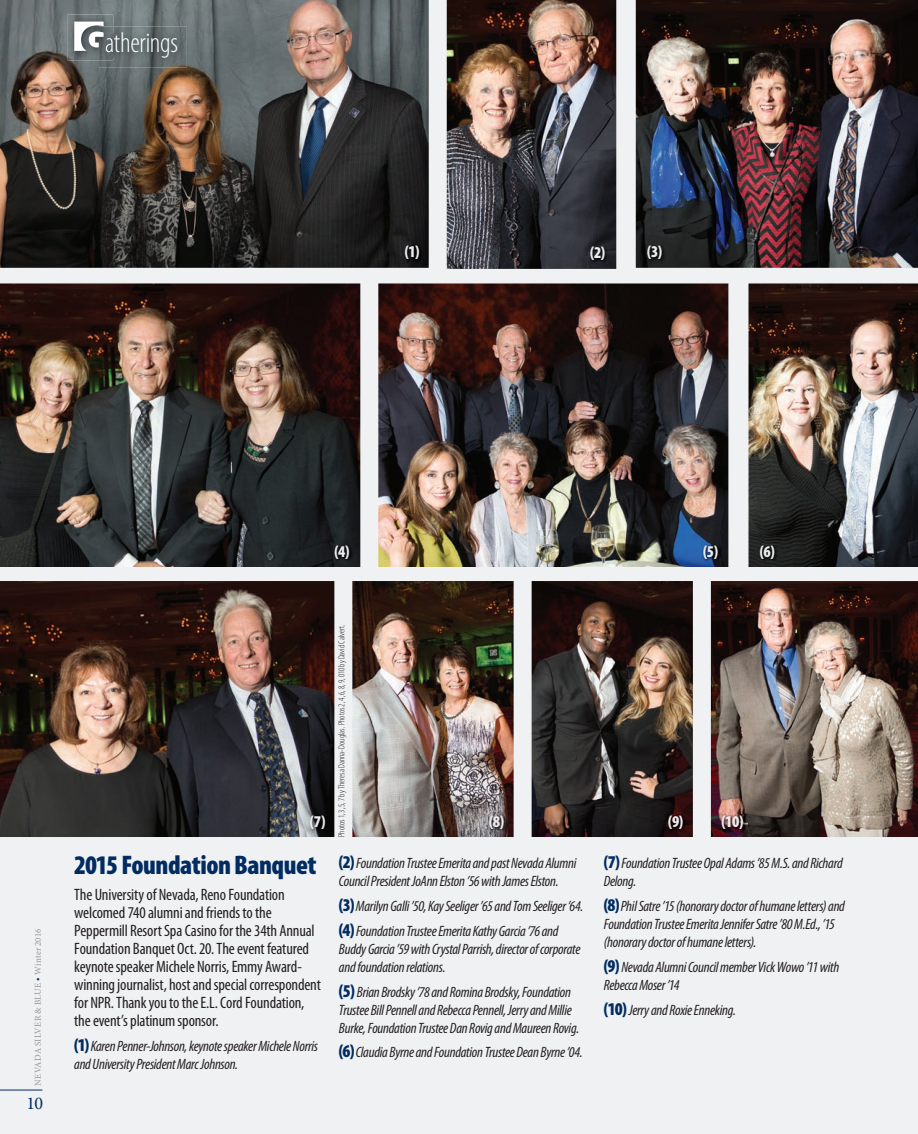
<style>
.page{position:relative;width:918px;height:1134px;background:#f0f1f2}
.page>*{position:absolute;margin:0;border:0;box-sizing:border-box;transform-origin:0 0}
.t1{font:300 condensed 28.5px "Myriad Pro";letter-spacing:-.01em;color:#fff}
.t2{font:900 condensed 27px "Myriad Pro";letter-spacing:-.02em;color:#002c62}
.t3{font:18px "Minion Pro";color:#002c62}
.t4{font:condensed 16.5px/18px "Myriad Pro";letter-spacing:-.01em;color:#231f20}
.t5{font:900 condensed 16.5px "Myriad Pro";color:#ececee}
.t6{font:italic condensed 15px/18px "Myriad Pro";letter-spacing:-.02em;color:#231f20}
.t7{font:300 condensed 9px "Myriad Pro";letter-spacing:.005em;color:#231f20}
.t8{font:9px "Minion Pro";letter-spacing:.02em;color:#939598}
.s1{color:#002c62}
.s2{font-weight:900;font-style:normal;font-size:18px;color:#002c62}
</style>
<div class="page">
<img style="left:0;top:283px;width:360px;height:284px">
<img style="left:0;top:581px;width:334px;height:256px">
<img style="left:352px;top:581px;width:162px;height:256px">
<img style="left:532px;top:581px;width:161px;height:256px">
<img style="left:711px;top:581px;width:207px;height:256px">
<img style="left:378px;top:283px;width:350px;height:284px">
<img style="left:702px;top:544px;width:20px;height:19px">
<img style="left:748px;top:283px;width:170px;height:284px">
<img style="left:758px;top:544px;width:20px;height:19px">
<img style="left:333px;top:544px;width:20px;height:19px">
<img style="left:0;top:0;width:429px;height:268px">
<img style="left:403px;top:244px;width:20px;height:19px">
<img style="left:636px;top:0;width:282px;height:268px">
<img style="left:646px;top:244px;width:20px;height:19px">
<img style="left:447px;top:0;width:169px;height:269px">
<img style="left:589px;top:245px;width:20px;height:20px">
<img style="left:308px;top:814px;width:21px;height:19px">
<img style="left:488px;top:814px;width:20px;height:19px">
<img style="left:667px;top:814px;width:20px;height:19px">
<img style="left:720px;top:814px;width:27px;height:19px">
<hr style="left:0;top:1090px;width:42px;height:1px;background:#002c62">
<img style="left:99px;top:27px;width:88px;height:40px">
<img style="left:113px;top:32px;width:64px;height:26px">
<img style="left:67px;top:14px;width:46px;height:47px">
<img style="left:99px;top:27px;width:14px;height:34px">
<img style="left:106px;top:32px;width:7px;height:26px">
<svg style="left:74px;top:22px;width:30px;height:29px"></svg>
<h1 class="t1" style="left:105px;top:26px;width:75px">atherings</h1>
<p class="t5" style="left:405px;top:241px;width:16px">(1)</p>
<p class="t5" style="left:590px;top:242px;width:17px">(2)</p>
<p class="t5" style="left:647px;top:241px;width:16px">(3)</p>
<p class="t8" style="left:32px;top:1086px;width:158px;rotate:-90deg">NEVADA SILVER &amp; BLUE <span class="s1">•</span> Winter 2016</p>
<p class="t3" style="left:27px;top:1091px;width:18px">10</p>
<p class="t5" style="left:334px;top:540px;width:16px">(4)</p>
<p class="t5" style="left:703px;top:540px;width:17px">(5)</p>
<p class="t5" style="left:760px;top:540px;width:16px">(6)</p>
<p class="t7" style="left:336px;top:837px;width:214px;rotate:-90deg">Photos 1, 3, 5, 7 by Theresa Danna-Douglas. Photos 2, 4, 6, 8, 9, 010 by David Calvert.</p>
<p class="t5" style="left:310px;top:811px;width:17px">(7)</p>
<p class="t5" style="left:489px;top:811px;width:17px">(8)</p>
<p class="t5" style="left:668px;top:811px;width:77px">(9) (10)</p>
<h2 class="t2" style="left:74px;top:848px;width:244px">2015 Foundation Banquet</h2>
<p class="t4" style="left:74px;top:885px;width:248px">The University of Nevada, Reno Foundation welcomed 740 alumni and friends to the Peppermill Resort Spa Casino for the 34th Annual Foundation Banquet Oct. 20. The event featured keynote speaker Michele Norris, Emmy Award&shy;winning journalist, host and special correspondent for NPR. Thank you to the E.L. Cord Foundation, the event’s platinum sponsor.</p>
<p class="t6" style="left:74px;top:1036px;width:245px"><span class="s2">(1)</span>Karen Penner-Johnson, keynote speaker Michele Norris and University President Marc Johnson.</p>
<p class="t6" style="left:339px;top:854px;width:239px"><span class="s2">(2)</span> Foundation Trustee Emerita and past Nevada Alumni<br>Council President JoAnn Elston ’56 with James Elston.</p>
<p class="t6" style="left:339px;top:894px;width:246px;line-height:24.8px"><span class="s2">(3)</span>Marilyn Galli ’50, Kay Seeliger ’65 and Tom Seeliger ’64. <span class="s2">(4)</span>Foundation Trustee EmeritaKathy Garcia ’76 and</p>
<p class="t6" style="left:339px;top:940px;width:243px">Buddy Garcia ’59 with Crystal Parrish, director of corporate and foundation relations.</p>
<p class="t6" style="left:339px;top:982px;width:242px"><span class="s2">(5)</span> Brian Brodsky ’78 and Romina Brodsky, Foundation<br>Trustee Bill Pennell and Rebecca Pennell, Jerry and Millie<br>Burke, Foundation Trustee Dan Rovig and Maureen Rovig.</p>
<p class="t6" style="left:339px;top:1043px;width:245px"><span class="s2">(6)</span>Claudia Byrne and Foundation Trustee Dean Byrne ’04.</p>
<p class="t6" style="left:604px;top:854px;width:240px"><span class="s2">(7)</span>Foundation Trustee Opal Adams ’85 M.S. and Richard<br>Delong.</p>
<p class="t6" style="left:604px;top:897px;width:243px"><span class="s2">(8)</span>Phil Satre ’15 (honorary doctor of humane letters) and<br>Foundation Trustee Emerita Jennifer Satre ’80 M.Ed., ’15 (honorary doctor of humane letters).</p>
<p class="t6" style="left:604px;top:958px;width:237px"><span class="s2">(9)</span> Nevada Alumni Council member Vick Wowo ’11 with<br>Rebecca Moser ’14</p>
<p class="t6" style="left:604px;top:1000px;width:134px"><span class="s2">(10)</span>Jerry and Roxie Enneking.</p>
</div>
